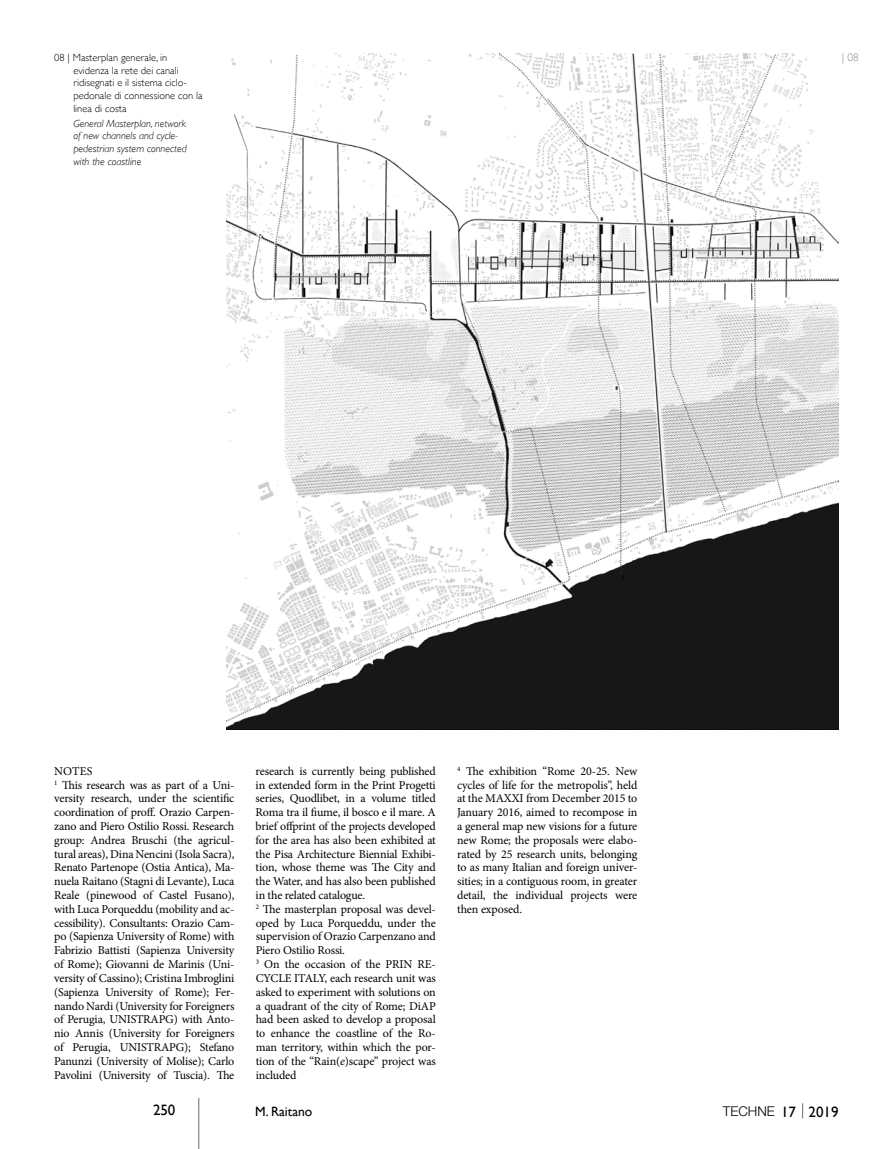
<style>
.page{position:relative;width:893px;height:1149px;background:#fff}
.page>*{position:absolute;margin:0;border:0;box-sizing:border-box;transform-origin:0 0}
.t1{font:15px "Gill Sans";color:#000}
.t2{font:300 13.5px "Helvetica Neue LT Std";color:#000}
.t3{font:13.5px "Gill Sans";color:#000}
.t4{font:12px/13.8px "Minion Pro";letter-spacing:-.015em;color:#000}
.t5{font:300 11.25px "Gill Sans";color:#878786}
.t6{font:300 10.5px/12.8px "Gill Sans";color:#000}
.t7{font:italic 300 10.5px/12.8px "Gill Sans";color:#000}
.s1{font-style:italic}
.s2{font-family:"Gill Sans";font-weight:400;font-size:15px}
</style>
<div class="page">
<svg style="left:802px;top:1103px;width:1px;height:15px"></svg>
<hr style="left:198px;top:1097px;width:1px;height:51px;background:#6e6e6e">
<img style="left:226px;top:53px;width:613px;height:676px">
<p class="t6" style="left:73px;top:50px;width:131px;text-indent:-19px">08 | Masterplan generale, in evidenza la rete dei canali ridisegnati e il sistema ciclo&shy;pedonale di connessione con la linea di costa</p>
<p class="t7" style="left:73px;top:117px;width:115px">General Masterplan, network of new channels and cycle&shy;pedestrian system connected with the coastline</p>
<p class="t5" style="left:842px;top:49px;width:18px">| 08</p>
<p class="t4" style="left:54px;top:763px;width:182px">NOTES<br><sup>1</sup> This research was as part of a Uni&shy;versity research, under the scientific coordination of proff. Orazio Carpen&shy;zano and Piero Ostilio Rossi. Research group: Andrea Bruschi (the agricul&shy;tural areas), Dina Nencini (Isola Sacra), Renato Partenope (Ostia Antica), Ma&shy;nuela Raitano (Stagni di Levante), Luca Reale (pinewood of Castel Fusano), with Luca Porqueddu (mobility and ac&shy;cessibility). Consultants: Orazio Cam&shy;po (Sapienza University of Rome) with Fabrizio Battisti (Sapienza University of Rome); Giovanni de Marinis (Uni&shy;versity of Cassino); Cristina Imbroglini (Sapienza University of Rome); Fer&shy;nando Nardi (University for Foreigners of Perugia, UNISTRAPG) with Anto&shy;nio Annis (University for Foreigners of Perugia, UNISTRAPG); Stefano Panunzi (University of Molise); Carlo Pavolini (University of Tuscia). The</p>
<p class="t4" style="left:256px;top:763px;width:182px">research is currently being published in extended form in the Print Progetti series, Quodlibet, in a volume titled Roma tra il fiume, il bosco e il mare. A brief offprint of the projects developed for the area has also been exhibited at the Pisa Architecture Biennial Exhibi&shy;tion, whose theme was The City and the Water, and has also been published in the related catalogue.<br><sup>2</sup> The masterplan proposal was devel&shy;oped by Luca Porqueddu, under the supervision of Orazio Carpenzano and Piero Ostilio Rossi.<br><sup>3</sup> On the occasion of the PRIN RE-CYCLE ITALY, each research unit was asked to experiment with solutions on a quadrant of the city of Rome; DiAP had been asked to develop a proposal to enhance the coastline of the Ro&shy;man territory, within which the por&shy;tion of the “Rain(<span class="s1">e</span>)scape” project was included</p>
<p class="t4" style="left:457px;top:763px;width:182px;text-align:justify"><sup>4</sup> The exhibition “Rome 20-25. New cycles of life for the metropolis”, held at the MAXXI from December 2015 to January 2016, aimed to recompose in a general map new visions for a future new Rome; the proposals were elabo&shy;rated by 25 research units, belonging to as many Italian and foreign univer&shy;sities; in a contiguous room, in greater detail, the individual projects were then exposed.</p>
<p class="t1" style="left:153px;top:1100px;width:24px">250</p>
<p class="t3" style="left:255px;top:1102px;width:59px">M. Raitano</p>
<p class="t2" style="left:723px;top:1102px;width:117px">TECHNE <span class="s2">17 2019</span></p>
</div>
